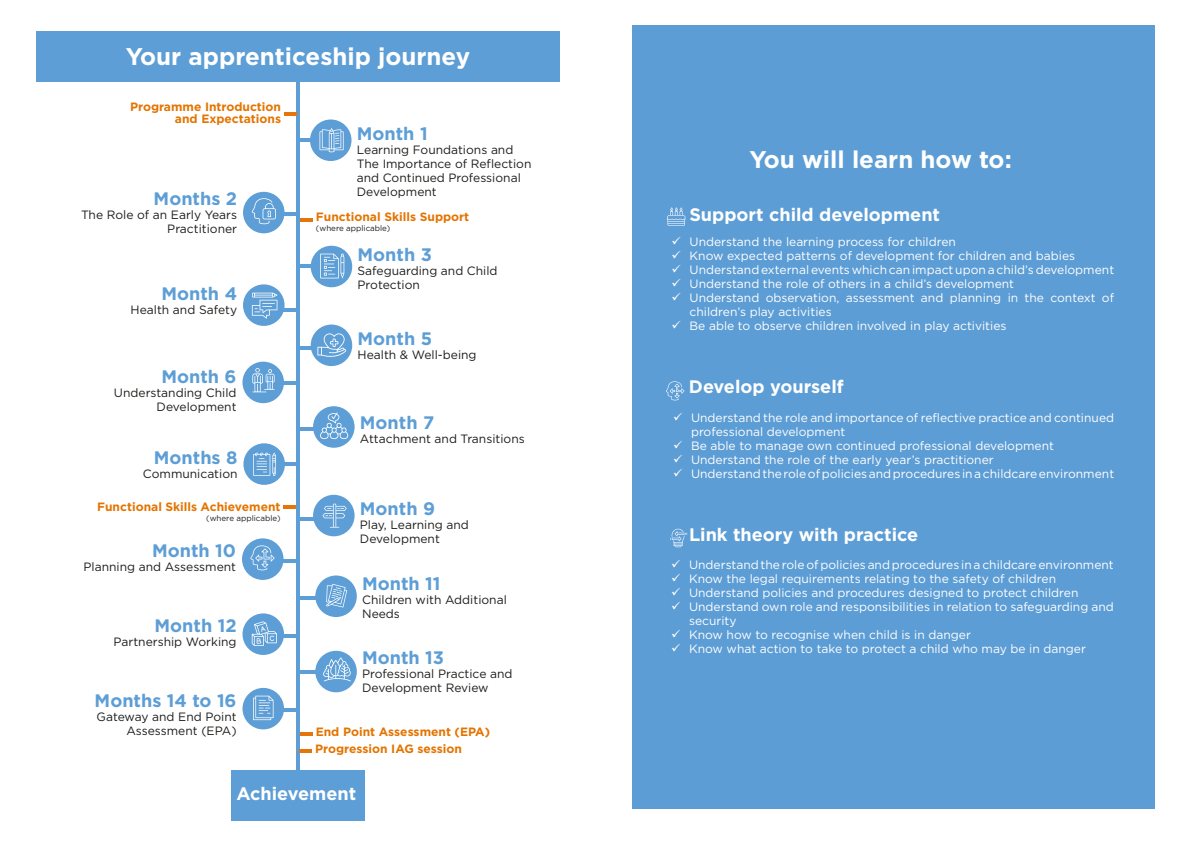
<style>
.page{position:relative;width:1191px;height:842px;background:#fff}
.page>*{position:absolute;margin:0;border:0;box-sizing:border-box;transform-origin:0 0}
.t1{font:700 24.1px "Gotham";color:#fff}
.t2{font:700 18.1px "Gotham";color:#5d9ed6}
.t3{font:700 18.1px "Gotham";color:#fff}
.t4{font:12.1px/14px "Gotham";color:#fff}
.t5{font:12.1px/14px "Gotham";color:#1d1d1b}
.t6{font:700 12.1px/12px "Gotham";color:#e47400;text-align:right}
.t7{font:8px "Gotham";color:#1d1d1b}
</style>
<div class="page">
<div style="left:632px;top:25px;width:523px;height:783px;background:#5d9dd5"></div>
<svg style="left:667px;top:207px;width:18px;height:19px"></svg>
<svg style="left:666px;top:381px;width:18px;height:19px"></svg>
<svg style="left:670px;top:529px;width:17px;height:18px"></svg>
<div style="left:36px;top:31px;width:523px;height:50px;background:#5d9ed6"></div>
<hr style="left:297px;top:81px;width:3px;height:733px;background:#5d9ed6">
<div style="left:231px;top:770px;width:133px;height:50px;background:#5d9ed6"></div>
<svg style="left:300px;top:219px;width:13px;height:3px"></svg>
<hr style="left:284px;top:505px;width:12px;height:4px;background:#e5750a">
<svg style="left:299px;top:750px;width:13px;height:3px"></svg>
<hr style="left:297px;top:138px;width:28px;height:3px;background:#5d9ed6">
<div style="left:310px;top:119px;width:41px;height:42px;background:#5d9ed6;border-radius:50%"></div>
<svg style="left:319px;top:128px;width:25px;height:24px"></svg>
<svg style="left:284px;top:113px;width:13px;height:3px"></svg>
<hr style="left:297px;top:265px;width:29px;height:3px;background:#5d9ed6">
<div style="left:311px;top:246px;width:41px;height:41px;background:#5d9ed6;border-radius:50%"></div>
<svg style="left:320px;top:254px;width:24px;height:24px"></svg>
<hr style="left:269px;top:308px;width:28px;height:3px;background:#5d9ed6">
<div style="left:243px;top:284px;width:41px;height:42px;background:#5d9ed6;border-radius:50%"></div>
<svg style="left:252px;top:293px;width:25px;height:26px"></svg>
<hr style="left:297px;top:347px;width:29px;height:3px;background:#5d9ed6">
<div style="left:311px;top:325px;width:41px;height:41px;background:#5d9ed6;border-radius:50%"></div>
<svg style="left:317px;top:333px;width:29px;height:24px"></svg>
<hr style="left:268px;top:381px;width:29px;height:3px;background:#5d9ed6">
<div style="left:242px;top:362px;width:42px;height:41px;background:#5d9ed6;border-radius:50%"></div>
<svg style="left:252px;top:368px;width:22px;height:24px"></svg>
<hr style="left:268px;top:709px;width:29px;height:3px;background:#5d9ed6">
<div style="left:242px;top:688px;width:42px;height:41px;background:#5d9ed6;border-radius:50%"></div>
<svg style="left:253px;top:696px;width:20px;height:24px"></svg>
<hr style="left:268px;top:559px;width:28px;height:3px;background:#5d9ed6">
<div style="left:242px;top:538px;width:41px;height:42px;background:#5d9ed6;border-radius:50%"></div>
<svg style="left:250px;top:545px;width:24px;height:25px"></svg>
<hr style="left:300px;top:517px;width:28px;height:3px;background:#5d9ed6">
<div style="left:313px;top:495px;width:41px;height:41px;background:#5d9ed6;border-radius:50%"></div>
<svg style="left:322px;top:503px;width:25px;height:25px"></svg>
<hr style="left:269px;top:462px;width:29px;height:3px;background:#5d9ed6">
<div style="left:243px;top:443px;width:42px;height:42px;background:#5d9ed6;border-radius:50%"></div>
<svg style="left:253px;top:453px;width:23px;height:23px"></svg>
<div style="left:315px;top:651px;width:42px;height:41px;background:#5d9ed6;border-radius:50%"></div>
<hr style="left:298px;top:670px;width:29px;height:3px;background:#5d9ed6">
<svg style="left:323px;top:657px;width:28px;height:24px"></svg>
<hr style="left:268px;top:634px;width:29px;height:3px;background:#5d9ed6">
<div style="left:242px;top:613px;width:42px;height:42px;background:#5d9ed6;border-radius:50%"></div>
<svg style="left:252px;top:621px;width:25px;height:25px"></svg>
<div style="left:315px;top:575px;width:42px;height:42px;background:#5d9ed6;border-radius:50%"></div>
<hr style="left:298px;top:596px;width:29px;height:3px;background:#5d9ed6">
<svg style="left:326px;top:584px;width:21px;height:23px"></svg>
<hr style="left:269px;top:213px;width:28px;height:3px;background:#5d9ed6">
<div style="left:243px;top:192px;width:41px;height:41px;background:#5d9ed6;border-radius:50%"></div>
<svg style="left:252px;top:198px;width:24px;height:26px"></svg>
<hr style="left:300px;top:427px;width:28px;height:3px;background:#5d9ed6">
<div style="left:313px;top:406px;width:41px;height:42px;background:#5d9ed6;border-radius:50%"></div>
<svg style="left:320px;top:412px;width:28px;height:27px"></svg>
<svg style="left:300px;top:732px;width:13px;height:3px"></svg>
<h1 class="t1" style="left:126px;top:43px;width:346px">Your apprenticeship journey</h1>
<p class="t6" style="left:130px;top:100px;width:152px">Programme Introduction and Expectations</p>
<h2 class="t2" style="left:154px;top:188px;width:85px">Months 2</h2>
<p class="t5" style="left:81px;top:208px;width:158px;text-align:right">The Role of an Early Years<br>Practitioner</p>
<h2 class="t2" style="left:161px;top:283px;width:77px">Month 4</h2>
<p class="t5" style="left:131px;top:302px;width:108px">Health and Safety</p>
<h2 class="t2" style="left:161px;top:366px;width:77px">Month 6</h2>
<p class="t5" style="left:114px;top:385px;width:124px;text-align:right">Understanding Child<br>Development</p>
<h2 class="t2" style="left:154px;top:447px;width:85px">Months 8</h2>
<p class="t5" style="left:143px;top:467px;width:96px">Communication</p>
<p class="t6" style="left:97px;top:501px;width:185px">Functional Skills Achievement</p>
<p class="t7" style="left:206px;top:514px;width:76px">(where applicable)</p>
<h2 class="t2" style="left:152px;top:540px;width:85px">Month 10</h2>
<p class="t5" style="left:83px;top:560px;width:154px">Planning and Assessment</p>
<h2 class="t2" style="left:155px;top:615px;width:84px">Month 12</h2>
<p class="t5" style="left:114px;top:635px;width:124px">Partnership Working</p>
<h2 class="t2" style="left:95px;top:690px;width:143px">Months 14 to 16</h2>
<p class="t5" style="left:97px;top:709px;width:141px;text-align:right">Gateway and End Point<br>Assessment (EPA)</p>
<h2 class="t2" style="left:357px;top:123px;width:72px">Month 1</h2>
<p class="t5" style="left:357px;top:143px;width:176px">Learning Foundations and<br>The Importance of Reflection and Continued Professional<br>Development</p>
<p class="t6" style="left:316px;top:211px;width:155px">Functional Skills Support</p>
<p class="t7" style="left:316px;top:224px;width:76px">(where applicable)</p>
<h2 class="t2" style="left:357px;top:244px;width:76px">Month 3</h2>
<p class="t5" style="left:357px;top:263px;width:142px">Safeguarding and Child<br>Protection</p>
<h2 class="t2" style="left:357px;top:328px;width:76px">Month 5</h2>
<p class="t5" style="left:357px;top:348px;width:121px">Health &amp; Well-being</p>
<h2 class="t2" style="left:360px;top:412px;width:76px">Month 7</h2>
<p class="t5" style="left:360px;top:432px;width:166px">Attachment and Transitions</p>
<h2 class="t2" style="left:360px;top:498px;width:77px">Month 9</h2>
<p class="t5" style="left:360px;top:517px;width:110px">Play, Learning and<br>Development</p>
<h2 class="t2" style="left:362px;top:573px;width:80px">Month 11</h2>
<p class="t5" style="left:362px;top:592px;width:146px">Children with Additional<br>Needs</p>
<h2 class="t2" style="left:362px;top:647px;width:83px">Month 13</h2>
<p class="t5" style="left:362px;top:666px;width:152px">Professional Practice and<br>Development Review</p>
<p class="t6" style="left:316px;top:725px;width:176px">End Point Assessment (EPA)</p>
<p class="t6" style="left:315px;top:742px;width:148px">Progression IAG session</p>
<h2 class="t3" style="left:236px;top:783px;width:121px">Achievement</h2>
<h1 class="t1" style="left:749px;top:146px;width:264px">You will learn how to:</h1>
<h2 class="t3" style="left:689px;top:204px;width:252px">Support child development</h2>
<p class="t4" style="left:689px;top:234px;width:426px">Understand the learning process for children<br>Know expected patterns of development for children and babies Understand external events which can impact upon a child’s development Understand the role of others in a child’s development<br>Understand observation, assessment and planning in the context of children’s play activities<br>Be able to observe children involved in play activities</p>
<h2 class="t3" style="left:689px;top:376px;width:156px">Develop yourself</h2>
<p class="t4" style="left:691px;top:410px;width:425px">Understand the role and importance of reflective practice and continued professional development<br>Be able to manage own continued professional development Understand the role of the early year’s practitioner<br>Understand the role of policies and procedures in a childcare environment</p>
<h2 class="t3" style="left:689px;top:524px;width:231px">Link theory with practice</h2>
<p class="t4" style="left:689px;top:557px;width:426px">Understand the role of policies and procedures in a childcare environment Know the legal requirements relating to the safety of children Understand policies and procedures designed to protect children Understand own role and responsibilities in relation to safeguarding and security<br>Know how to recognise when child is in danger<br>Know what action to take to protect a child who may be in danger</p>
</div>
